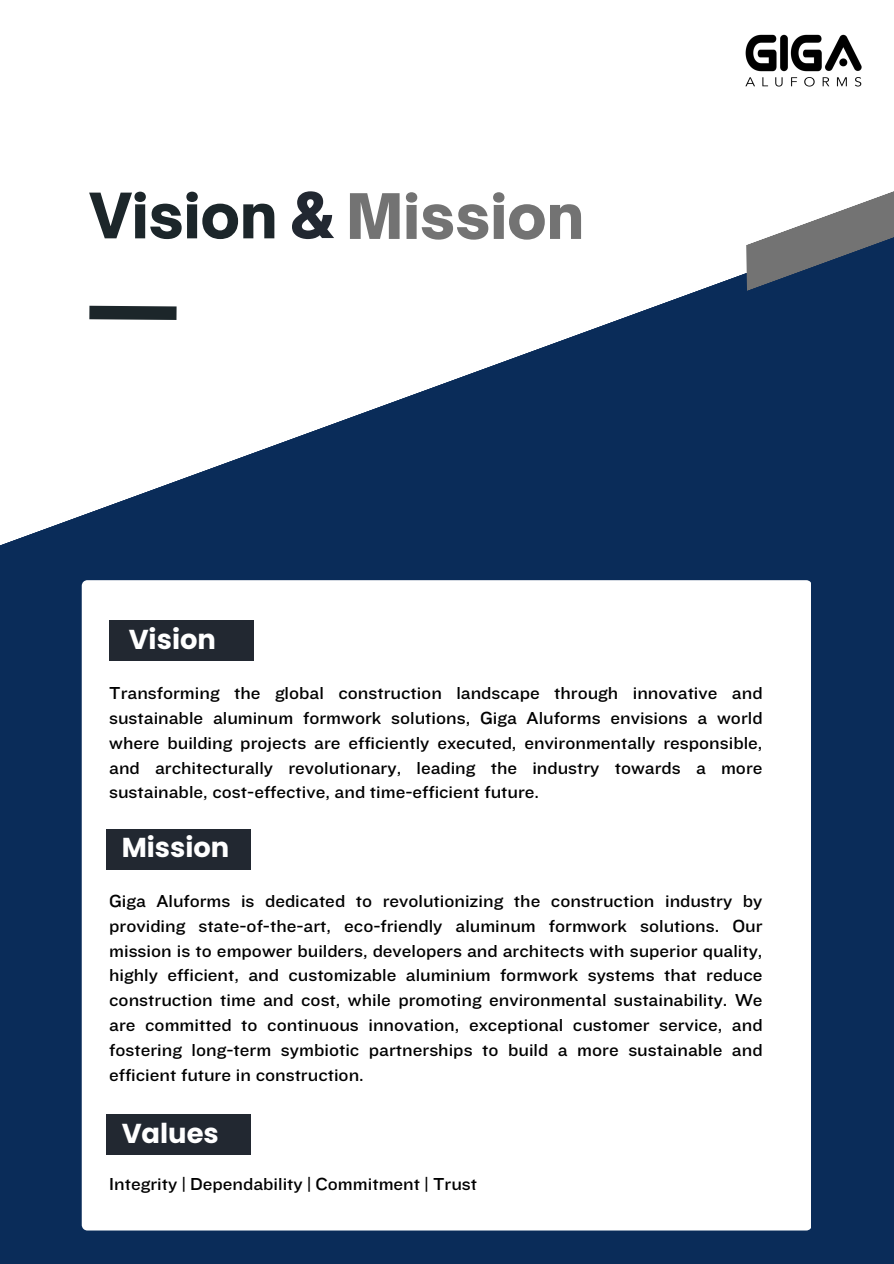
<style>
.page{position:relative;width:894px;height:1264px;background:#fff}
.page>*{position:absolute;margin:0;border:0;box-sizing:border-box;transform-origin:0 0}
.t1{font:900 60px "Open Sauce One";color:#737373}
.t2{font:700 27.3px "Poppins";color:#fff}
.t3{font:18px/24.8px "Knockout 32";color:#000;text-align:justify}
.s1{color:#1c262a}
.s2{color:#222831}
</style>
<div class="page">
<div style="left:0;top:0;width:893px;height:1263px;background:#0a2c59"></div>
<svg style="left:0;top:0;width:893px;height:606px;fill:#fff"></svg>
<svg style="left:746px;top:171px;width:147px;height:120px"></svg>
<svg style="left:76px;top:299px;width:114px;height:28px;background:#abaeb0"></svg>
<div style="left:82px;top:580px;width:728px;height:650px;background:#fff"></div>
<div style="left:109px;top:620px;width:144px;height:41px;background:#222831"></div>
<div style="left:106px;top:829px;width:144px;height:40px;background:#222831"></div>
<img style="left:744px;top:31px;width:123px;height:58px">
<div style="left:106px;top:1114px;width:144px;height:41px;background:#222831"></div>
<h1 class="t1" style="left:89px;top:179px;width:496px"><span class="s1">Vision</span> <span class="s2">&amp;</span> Mission</h1>
<p class="t2" style="left:129px;top:620px;width:89px">Vision</p>
<p class="t3" style="left:109px;top:680px;width:654px">Transforming the global construction landscape through innovative and sustainable aluminum formwork solutions, Giga Aluforms envisions a world where building projects are efficiently executed, environmentally responsible, and architecturally revolutionary, leading the industry towards a more sustainable, cost-effective, and time-efficient future.</p>
<h2 class="t2" style="left:122px;top:828px;width:109px">Mission</h2>
<h2 class="t3" style="left:109px;top:888px;width:654px">Giga Aluforms is dedicated to revolutionizing the construction industry by providing state-of-the-art, eco-friendly aluminum formwork solutions. Our mission is to empower builders, developers and architects with superior quality, highly efficient, and customizable aluminium formwork systems that reduce construction time and cost, while promoting environmental sustainability. We are committed to continuous innovation, exceptional customer service, and fostering long-term symbiotic partnerships to build a more sustainable and efficient future in construction.</h2>
<h2 class="t2" style="left:122px;top:1113px;width:99px">Values</h2>
<p class="t3" style="left:109px;top:1171px;width:369px">Integrity | Dependability | Commitment | Trust</p>
</div>
